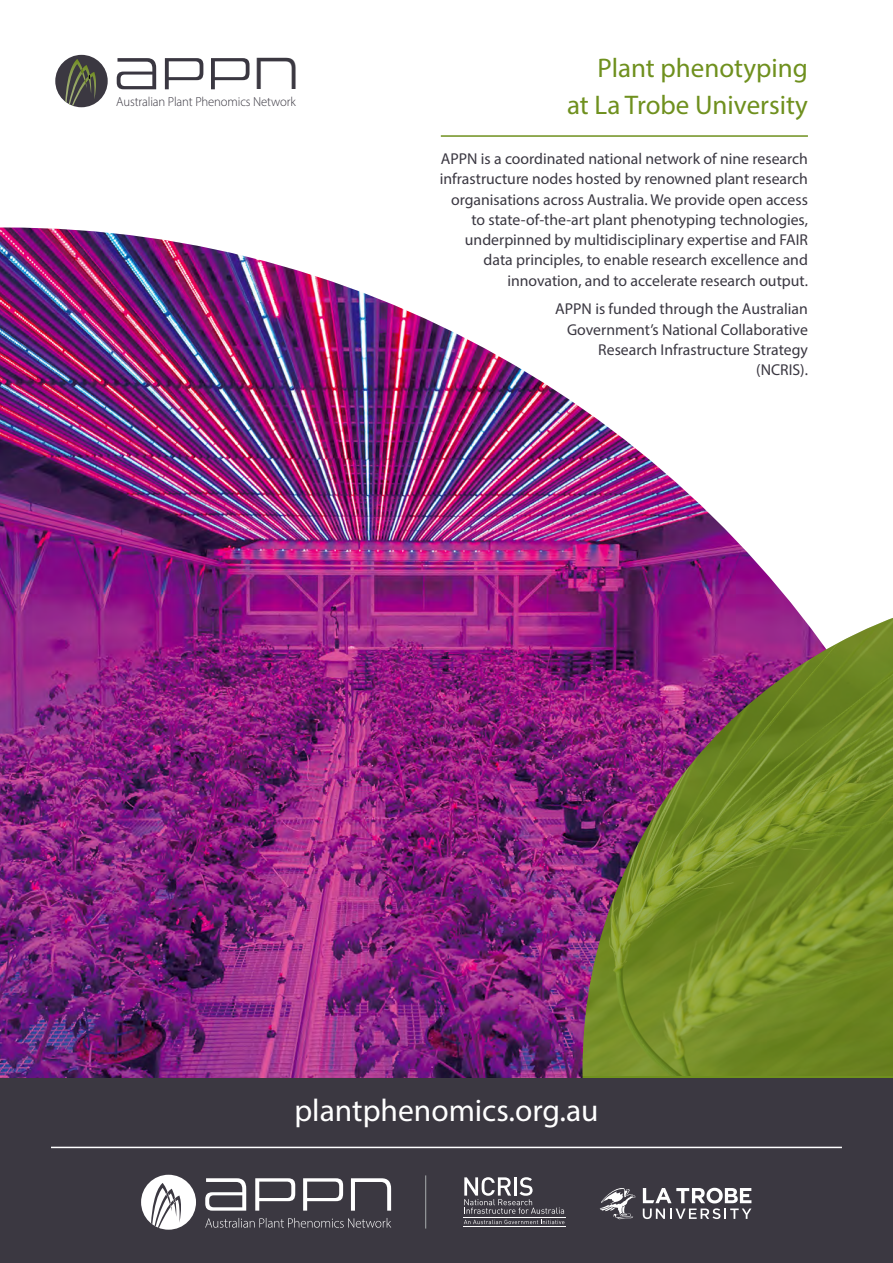
<style>
.page{position:relative;width:893px;height:1263px;background:#fff}
.page>*{position:absolute;margin:0;border:0;box-sizing:border-box;transform-origin:0 0}
.t1{font:46.05px "Uniwars Lt";color:#3b3841}
.t2{font:31.5px "Myriad Pro";color:#fff}
.t3{font:27px/37.5px "Myriad Pro";color:#6f901e;text-align:right}
.t4{font:15.75px/20.2px "Myriad Pro";color:#3a3741;text-align:right}
.t5{font:300 13.05px "Myriad Pro";letter-spacing:-.01em;color:#3a3741}
</style>
<div class="page">
<img style="left:0;top:227px;width:777px;height:851px">
<svg style="left:583px;top:586px;width:310px;height:492px"></svg>
<img style="left:583px;top:618px;width:310px;height:457px">
<hr style="left:441px;top:135px;width:367px;height:2px;background:#6f901e">
<div style="left:0;top:1078px;width:893px;height:185px;background:#3b3841"></div>
<svg style="left:205px;top:1178px;width:138px;height:32px"></svg>
<svg style="left:205px;top:1218px;width:186px;height:10px"></svg>
<svg style="left:351px;top:1178px;width:40px;height:33px"></svg>
<hr style="left:425px;top:1175px;width:1px;height:53px;background:#a9adae">
<svg style="left:464px;top:1177px;width:100px;height:37px"></svg>
<svg style="left:464px;top:1220px;width:100px;height:4px"></svg>
<hr style="left:463px;top:1217px;width:103px;height:1px;background:#fff">
<hr style="left:463px;top:1226px;width:103px;height:1px;background:#fff">
<svg style="left:643px;top:1188px;width:108px;height:31px"></svg>
<svg style="left:600px;top:1188px;width:35px;height:31px"></svg>
<hr style="left:51px;top:1147px;width:791px;height:1px;background:#fff">
<div style="left:141px;top:1175px;width:55px;height:55px;background:#fff;border-radius:50%"></div>
<svg style="left:151px;top:1183px;width:30px;height:45px"></svg>
<div style="left:55px;top:55px;width:53px;height:52px;background:#3b3841;border-radius:50%"></div>
<svg style="left:65px;top:59px;width:31px;height:47px"></svg>
<svg style="left:117px;top:58px;width:132px;height:31px"></svg>
<h1 class="t1" style="left:254px;top:47px;width:46px">N</h1>
<p class="t5" style="left:116px;top:93px;width:181px">Australian Plant Phenomics Network</p>
<h3 class="t3" style="left:567px;top:49px;width:242px">Plant phenotyping<br>at La Trobe University</h3>
<p class="t4" style="left:440px;top:148px;width:370px">APPN is a coordinated national network of nine research infrastructure nodes hosted by renowned plant research organisations across Australia. We provide open access to state-of-the-art plant phenotyping technologies, underpinned by multidisciplinary expertise and FAIR data principles, to enable research excellence and innovation, and to accelerate research output.</p>
<p class="t4" style="left:555px;top:299px;width:254px">APPN is funded through the Australian<br>Government’s National Collaborative<br>Research Infrastructure Strategy (NCRIS).</p>
<h2 class="t2" style="left:294px;top:1091px;width:306px">plantphenomics.org.au</h2>
</div>
